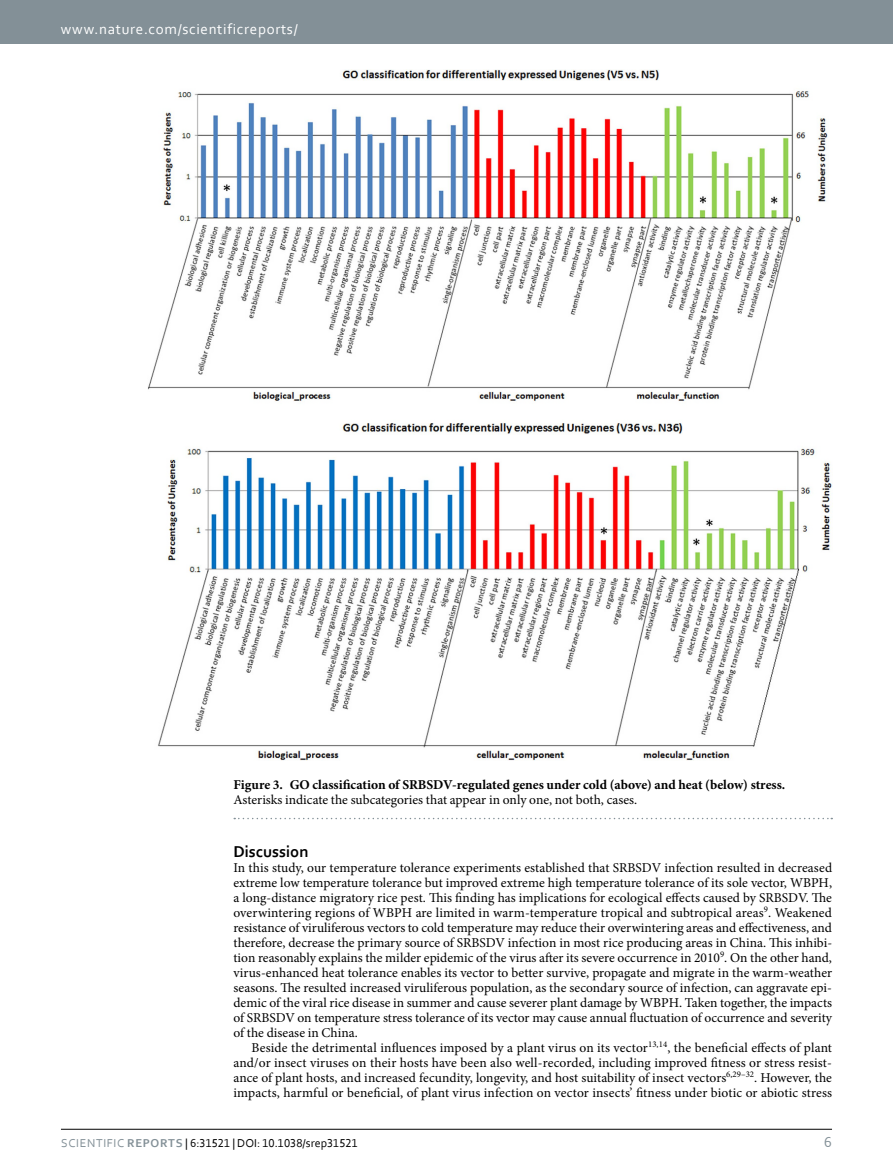
<style>
.page{position:relative;width:893px;height:1174px;background:#fff}
.page>*{position:absolute;margin:0;border:0;box-sizing:border-box;transform-origin:0 0}
.t1{font:700 16.5px "Mwfxsy Corbel";color:#000}
.t2{font:15px "Hqqnnm Corbel";letter-spacing:.045em;color:#fff}
.t3{font:15px "Tkskkw Corbel";color:#839097}
.t4{font:13.5px/15px "Jhljjw Minion Pro";color:#000;text-align:justify}
.t5{font:700 13.5px "Lqlwkj Minion Pro";color:#000}
.t6{font:12px "Ljwqvc Spqvcl Jcythh Yrhwrl Svxwsy Fjhjyv Corbel";color:#000}
.s1{font-family:"Xxhvbf Corbel";color:#839097}
.s2{font-family:"Fxyhrn Corbel";font-weight:700;color:#839097}
</style>
<div class="page">
<div style="left:0;top:0;width:893px;height:43px;background:#839097"></div>
<hr style="left:61px;top:1129px;width:771px;height:1px;background:#000">
<img style="left:148px;top:70px;width:684px;height:690px">
<svg style="left:234px;top:817px;width:598px;height:2px"></svg>
<p class="t2" style="left:61px;top:19px;width:238px">www.nature.com/scientificreports/</p>
<p class="t5" style="left:233px;top:774px;width:553px">Figure 3. GO classification of SRBSDV-regulated genes under cold (above) and heat (below) stress.</p>
<p class="t4" style="left:233px;top:791px;width:405px">Asterisks indicate the subcategories that appear in only one, not both, cases.</p>
<p class="t1" style="left:233px;top:841px;width:77px">Discussion</p>
<p class="t4" style="left:233px;top:860px;width:600px">In this study, our temperature tolerance experiments established that SRBSDV infection resulted in decreased extreme low temperature tolerance but improved extreme high temperature tolerance of its sole vector, WBPH, a long-distance migratory rice pest. This finding has implications for ecological effects caused by SRBSDV. The overwintering regions of WBPH are limited in warm-temperature tropical and subtropical areas<sup>9</sup>. Weakened resistance of viruliferous vectors to cold temperature may reduce their overwintering areas and effectiveness, and therefore, decrease the primary source of SRBSDV infection in most rice producing areas in China. This inhibi&shy;tion reasonably explains the milder epidemic of the virus after its severe occurrence in 2010<sup>9</sup>. On the other hand, virus-enhanced heat tolerance enables its vector to better survive, propagate and migrate in the warm-weather seasons. The resulted increased viruliferous population, as the secondary source of infection, can aggravate epi&shy;demic of the viral rice disease in summer and cause severer plant damage by WBPH. Taken together, the impacts of SRBSDV on temperature stress tolerance of its vector may cause annual fluctuation of occurrence and severity of the disease in China.</p>
<p class="t4" style="left:233px;top:1040px;width:600px;text-indent:18px">Beside the detrimental influences imposed by a plant virus on its vector<sup>13,14</sup>, the beneficial effects of plant and/or insect viruses on their hosts have been also well-recorded, including improved fitness or stress resist&shy;ance of plant hosts, and increased fecundity, longevity, and host suitability of insect vectors<sup>6,29–32</sup>. However, the impacts, harmful or beneficial, of plant virus infection on vector insects’ fitness under biotic or abiotic stress</p>
<p class="t6" style="left:61px;top:1135px;width:298px"><span class="s1">SCIENTIFIC</span> <span class="s2">REPORTS</span> | 6:31521 | DOI: 10.1038/srep31521</p>
<p class="t3" style="left:824px;top:1132px;width:9px">6</p>
</div>
